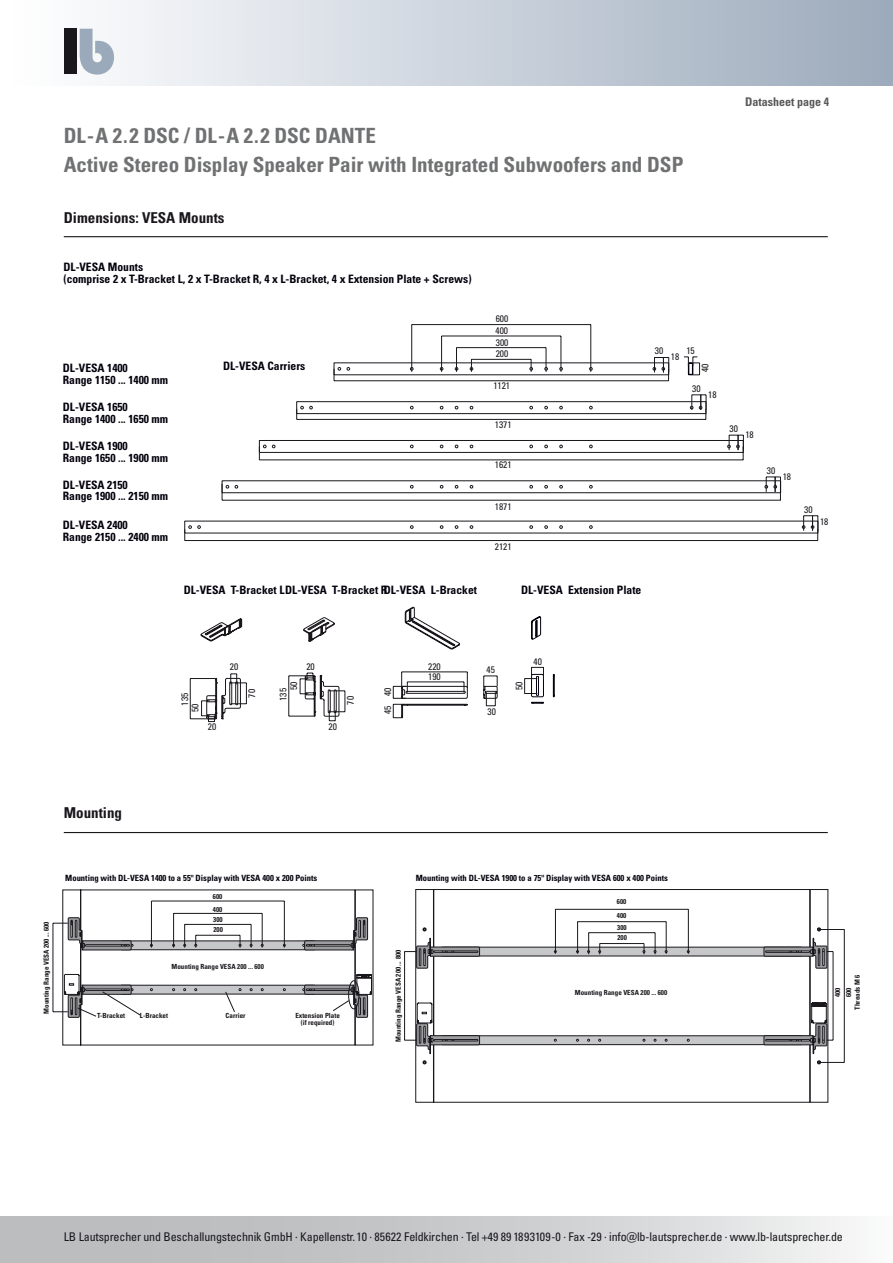
<style>
.page{position:relative;width:893px;height:1263px;background:#fff}
.page>*{position:absolute;margin:0;border:0;box-sizing:border-box;transform-origin:0 0}
.t1{font:700 condensed 21px/28.5px "Univers LT Pro";color:#707172}
.t2{font:700 condensed 15px "Univers LT Pro";color:#1a171c}
.t3{font:700 condensed 14.1px "Univers LT Pro";color:#1a171c}
.t4{font:condensed 12px "Univers LT Pro";letter-spacing:-.01em;color:#1a171c}
.t5{font:700 condensed 12px "Univers LT Pro";color:#58585a}
.t6{font:700 condensed 11.55px/11.6px "Univers LT Pro";color:#04000d}
.t7{font:condensed 9.45px/10.5px "Univers LT Pro";color:#1a171c}
.t8{font:700 condensed 8.55px "Univers LT Pro";color:#04000d}
.t9{font:700 condensed 7.05px/10.2px "Univers LT Pro";color:#1a171c}
.t10{font:condensed 7.05px/8.9px "Univers LT Pro";color:#1a171c}
</style>
<div class="page">
<div style="left:0;top:1216px;width:893px;height:47px;background:linear-gradient(to right,#afb1b3,#edeeee)"></div>
<div style="left:0;top:0;width:893px;height:85px;background:linear-gradient(to right,#fff,#9dabbc)"></div>
<div style="left:64px;top:29px;width:13px;height:45px;background:#1a171c"></div>
<svg style="left:80px;top:29px;width:34px;height:46px"></svg>
<hr style="left:64px;top:236px;width:764px;height:1px;background:#1a171c">
<hr style="left:64px;top:832px;width:764px;height:1px;background:#1a171c">
<svg style="left:53px;top:890px;width:320px;height:155px"></svg>
<hr style="left:404px;top:951px;width:1px;height:89px;background:#1a171c">
<svg style="left:405px;top:889px;width:428px;height:213px"></svg>
<svg style="left:201px;top:617px;width:133px;height:25px"></svg>
<svg style="left:405px;top:607px;width:55px;height:42px"></svg>
<svg style="left:184px;top:363px;width:619px;height:170px"></svg>
<hr style="left:334px;top:380px;width:335px;height:1px;background:#1a171c">
<hr style="left:297px;top:419px;width:409px;height:1px;background:#1a171c">
<svg style="left:259px;top:446px;width:1px;height:14px"></svg>
<hr style="left:259px;top:460px;width:484px;height:1px;background:#1a171c">
<svg style="left:222px;top:484px;width:1px;height:16px"></svg>
<hr style="left:222px;top:500px;width:559px;height:1px;background:#1a171c">
<hr style="left:185px;top:540px;width:633px;height:1px;background:#1a171c">
<hr style="left:411px;top:325px;width:1px;height:47px;background:#1a171c">
<hr style="left:412px;top:324px;width:179px;height:1px;background:#1a171c">
<hr style="left:590px;top:325px;width:1px;height:47px;background:#1a171c">
<hr style="left:441px;top:336px;width:1px;height:36px;background:#1a171c">
<hr style="left:442px;top:336px;width:119px;height:1px;background:#1a171c">
<hr style="left:561px;top:336px;width:1px;height:36px;background:#1a171c">
<svg style="left:456px;top:348px;width:1px;height:24px"></svg>
<hr style="left:456px;top:347px;width:90px;height:1px;background:#1a171c">
<svg style="left:546px;top:348px;width:1px;height:24px"></svg>
<svg style="left:471px;top:360px;width:1px;height:12px"></svg>
<hr style="left:471px;top:359px;width:60px;height:1px;background:#1a171c">
<svg style="left:531px;top:359px;width:1px;height:13px"></svg>
<svg style="left:684px;top:357px;width:16px;height:19px"></svg>
<svg style="left:289px;top:673px;width:57px;height:48px"></svg>
<svg style="left:393px;top:672px;width:105px;height:46px"></svg>
<svg style="left:190px;top:674px;width:57px;height:48px"></svg>
<svg style="left:654px;top:357px;width:15px;height:24px"></svg>
<svg style="left:692px;top:395px;width:15px;height:24px"></svg>
<svg style="left:729px;top:435px;width:15px;height:25px"></svg>
<svg style="left:766px;top:477px;width:15px;height:23px"></svg>
<svg style="left:803px;top:515px;width:16px;height:25px"></svg>
<svg style="left:531px;top:616px;width:10px;height:23px"></svg>
<svg style="left:524px;top:667px;width:31px;height:37px"></svg>
<p class="t1" style="left:64px;top:121px;width:621px">DL-A 2.2 DSC / DL-A 2.2 DSC DANTE<br>Active Stereo Display Speaker Pair with Integrated Subwoofers and DSP</p>
<p class="t2" style="left:64px;top:208px;width:162px">Dimensions: VESA Mounts</p>
<p class="t5" style="left:745px;top:95px;width:85px">Datasheet page 4</p>
<p class="t6" style="left:63px;top:261px;width:410px">DL-VESA Mounts<br>(comprise 2 x T-Bracket L, 2 x T-Bracket R, 4 x L-Bracket, 4 x Extension Plate + Screws)</p>
<p class="t6" style="left:63px;top:362px;width:107px">DL-VESA 1400<br>Range 1150 ... 1400 mm</p>
<p class="t6" style="left:63px;top:401px;width:107px">DL-VESA 1650<br>Range 1400 ... 1650 mm</p>
<p class="t6" style="left:63px;top:440px;width:107px">DL-VESA 1900<br>Range 1650 ... 1900 mm</p>
<p class="t6" style="left:63px;top:479px;width:107px">DL-VESA 2150<br>Range 1900 ... 2150 mm</p>
<p class="t6" style="left:63px;top:519px;width:107px">DL-VESA 2400<br>Range 2150 ... 2400 mm</p>
<p class="t6" style="left:223px;top:360px;width:84px">DL-VESA Carriers</p>
<p class="t6" style="left:184px;top:584px;width:205px">DL-VESA T-Bracket LDL-VESA T-Bracket R</p>
<p class="t6" style="left:384px;top:584px;width:95px">DL-VESA L-Bracket</p>
<p class="t3" style="left:334px;top:589px;width:131px">DL-A 2.0 + 2.2 Montage</p>
<p class="t7" style="left:496px;top:313px;width:14px">600</p>
<p class="t7" style="left:496px;top:336px;width:14px;line-height:11.6px">300<br>200</p>
<p class="t7" style="left:496px;top:325px;width:14px">400</p>
<p class="t7" style="left:493px;top:380px;width:18px">1121</p>
<p class="t7" style="left:495px;top:419px;width:18px">1371</p>
<p class="t7" style="left:495px;top:459px;width:18px">1621</p>
<p class="t7" style="left:495px;top:501px;width:18px">1871</p>
<p class="t7" style="left:495px;top:541px;width:18px">2121</p>
<p class="t6" style="left:521px;top:584px;width:122px">DL-VESA Extension Plate</p>
<p class="t7" style="left:655px;top:345px;width:10px">30</p>
<p class="t7" style="left:671px;top:352px;width:10px">18</p>
<p class="t7" style="left:686px;top:345px;width:10px">15</p>
<p class="t7" style="left:700px;top:372px;width:10px;rotate:-90deg">40</p>
<p class="t7" style="left:692px;top:383px;width:10px">30</p>
<p class="t7" style="left:708px;top:389px;width:10px">18</p>
<p class="t7" style="left:730px;top:423px;width:10px">30</p>
<p class="t7" style="left:745px;top:429px;width:10px">18</p>
<p class="t7" style="left:767px;top:465px;width:10px">30</p>
<p class="t7" style="left:783px;top:471px;width:10px">18</p>
<p class="t7" style="left:804px;top:504px;width:10px">30</p>
<p class="t7" style="left:820px;top:516px;width:10px">18</p>
<p class="t7" style="left:179px;top:712px;width:21px;text-indent:6px;rotate:-90deg">135<br>50</p>
<p class="t7" style="left:208px;top:721px;width:10px">20</p>
<p class="t7" style="left:230px;top:662px;width:10px">20</p>
<p class="t7" style="left:246px;top:697px;width:10px;rotate:-90deg">70</p>
<p class="t7" style="left:278px;top:690px;width:10px;text-indent:-11px;rotate:-90deg">135<br>50</p>
<p class="t7" style="left:306px;top:662px;width:10px">20</p>
<p class="t7" style="left:328px;top:721px;width:10px">20</p>
<p class="t7" style="left:345px;top:704px;width:10px;rotate:-90deg">70</p>
<p class="t7" style="left:382px;top:696px;width:10px;rotate:-90deg">40</p>
<p class="t7" style="left:382px;top:714px;width:10px;rotate:-90deg">45</p>
<p class="t7" style="left:428px;top:661px;width:14px">220</p>
<p class="t7" style="left:428px;top:671px;width:14px">190</p>
<p class="t7" style="left:487px;top:664px;width:10px">45</p>
<p class="t7" style="left:487px;top:706px;width:10px">30</p>
<p class="t7" style="left:514px;top:690px;width:10px;rotate:-90deg">50</p>
<p class="t7" style="left:534px;top:656px;width:10px">40</p>
<p class="t2" style="left:64px;top:804px;width:60px">Mounting</p>
<p class="t9" style="left:41px;top:1014px;width:94px;rotate:-90deg">Mounting Range VESA 200 ... 600</p>
<p class="t8" style="left:65px;top:873px;width:254px">Mounting with DL-VESA 1400 to a 55" Display with VESA 400 x 200 Points</p>
<p class="t9" style="left:213px;top:891px;width:11px">600</p>
<p class="t9" style="left:213px;top:914px;width:11px">300<br>200</p>
<p class="t9" style="left:213px;top:904px;width:11px">400</p>
<p class="t9" style="left:172px;top:961px;width:94px">Mounting Range VESA 200 ... 600</p>
<p class="t9" style="left:97px;top:1010px;width:30px">T-Bracket</p>
<p class="t9" style="left:140px;top:1010px;width:30px">L-Bracket</p>
<p class="t9" style="left:226px;top:1010px;width:21px">Carrier</p>
<p class="t9" style="left:295px;top:1011px;width:46px;line-height:7.1px;text-align:center">Extension Plate (if required)</p>
<p class="t9" style="left:393px;top:1042px;width:94px;rotate:-90deg">Mounting Range VESA 200 ... 800</p>
<p class="t8" style="left:416px;top:872px;width:254px">Mounting with DL-VESA 1900 to a 75" Display with VESA 600 x 400 Points</p>
<p class="t9" style="left:617px;top:896px;width:11px">600</p>
<p class="t9" style="left:617px;top:922px;width:11px">300<br>200</p>
<p class="t9" style="left:617px;top:910px;width:11px">400</p>
<p class="t9" style="left:575px;top:988px;width:94px">Mounting Range VESA 200 ... 600</p>
<p class="t9" style="left:852px;top:1010px;width:37px;rotate:-90deg">Threads M 6</p>
<p class="t9" style="left:832px;top:997px;width:11px;line-height:11.1px;rotate:-90deg">400<br>600</p>
<p class="t4" style="left:64px;top:1229px;width:781px">LB Lautsprecher und Beschallungstechnik GmbH · Kapellenstr. 10 · 85622 Feldkirchen · Tel +49 89 1893109-0 · Fax -29 · info@lb-lautsprecher.de · www.lb-lautsprecher.de</p>
<p class="t10" style="left:627px;top:1230px;width:11px">600<br>400</p>
</div>
